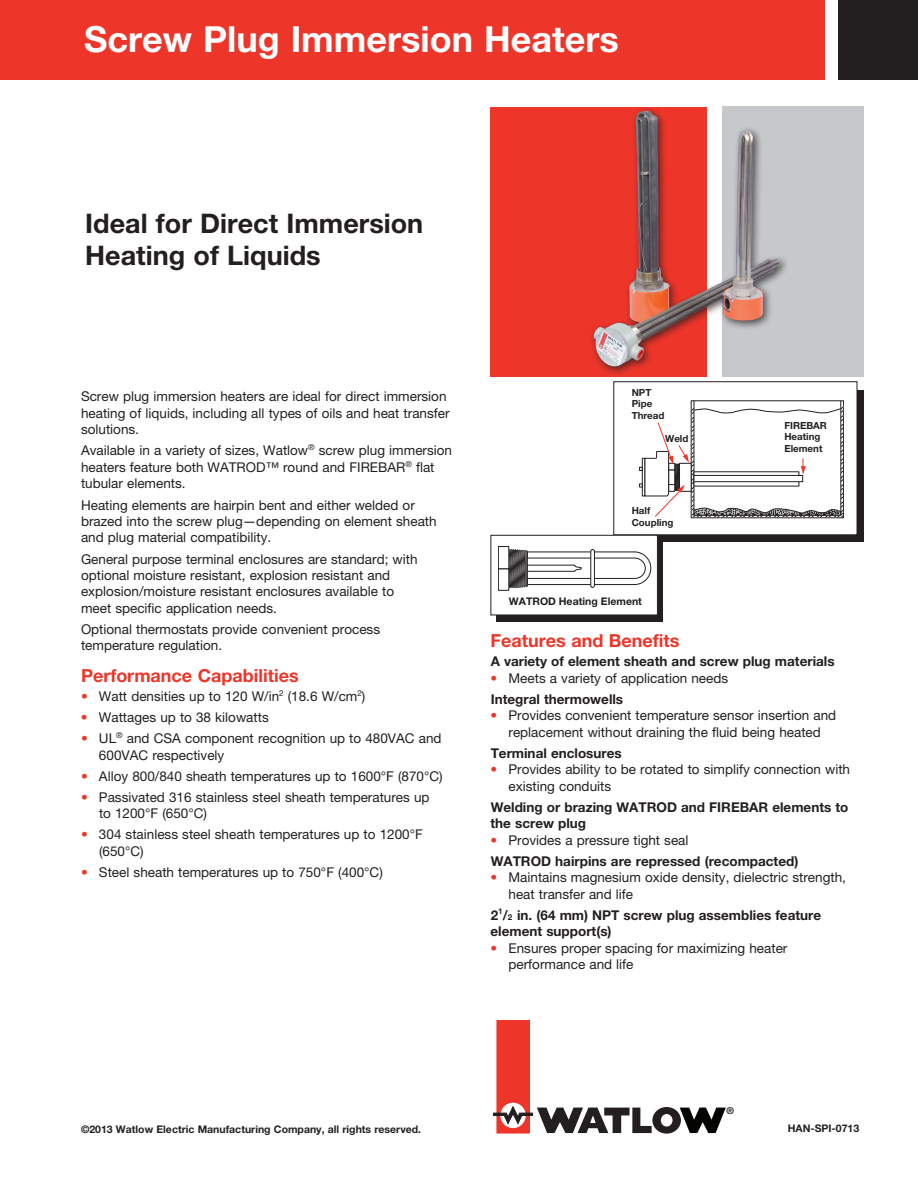
<style>
.page{position:relative;width:918px;height:1188px;background:#fff}
.page>*{position:absolute;margin:0;border:0;box-sizing:border-box;transform-origin:0 0}
.t1{font:700 36px "Helvetica Neue LT Std";color:#fff}
.t2{font:700 27px/32.4px "Helvetica Neue LT Std";color:#231f20}
.t3{font:700 18px "Helvetica Neue LT Std";color:#ee3529}
.t4{font:13.5px/16.5px "Helvetica Neue LT Std";color:#231f20}
.t5{font:700 13.5px/16.5px "Helvetica Neue LT Std";color:#231f20}
.t6{font:700 10.5px "Helvetica Neue LT Std";color:#231f20}
.t7{font:700 9.75px/11.7px "Helvetica Neue LT Std";color:#231f20}
.t8{font:700 9.45px "Helvetica Neue";color:#231f20}
.s1{color:#ee3529}
.s2{font-weight:700}
.s3{font-weight:400;color:#ee3529}
.s4{font-weight:400}
.s5{font-size:8.1px}
</style>
<div class="page">
<div style="left:722px;top:107px;width:142px;height:270px;background:#c7c8ca"></div>
<div style="left:490px;top:107px;width:217px;height:270px;background:#ee3529"></div>
<div style="left:0;top:0;width:825px;height:80px;background:#ee3529"></div>
<div style="left:838px;top:0;width:80px;height:80px;background:#231f20"></div>
<div style="left:497px;top:1020px;width:32px;height:113px;background:#ee3529"></div>
<div style="left:500px;top:1103px;width:26px;height:25px;background:#fff;border-radius:50%"></div>
<svg style="left:493px;top:1106px;width:233px;height:28px"></svg>
<div style="left:622px;top:390px;width:242px;height:152px;background:#231f20"></div>
<div style="left:614px;top:382px;width:243px;height:153px;background:#fff"></div>
<div style="left:613px;top:381px;width:244px;height:154px;border:1px solid #231f20"></div>
<div style="left:496px;top:543px;width:167px;height:79px;background:#231f20"></div>
<div style="left:491px;top:535px;width:166px;height:80px;background:#fff"></div>
<svg style="left:509px;top:548px;width:142px;height:41px"></svg>
<hr style="left:526px;top:550px;width:1px;height:37px;background:#231f20">
<div style="left:498px;top:546px;width:11px;height:23px;border:1px solid #231f20"></div>
<div style="left:498px;top:569px;width:11px;height:22px;border:1px solid #231f20"></div>
<hr style="left:591px;top:550px;width:3px;height:37px;background:#fff;border-radius:2px">
<div style="left:590px;top:549px;width:5px;height:39px;border:1px solid #231f20;border-radius:2px"></div>
<div style="left:490px;top:535px;width:168px;height:80px;border:1px solid #231f20"></div>
<svg style="left:639px;top:406px;width:205px;height:113px"></svg>
<div style="left:589px;top:106px;width:200px;height:270px;background:#231f20;opacity:.75"></div>
<img style="left:594px;top:111px;width:53px;height:256px">
<h1 class="t1" style="left:84px;top:17px;width:536px">Screw Plug Immersion Heaters</h1>
<h2 class="t2" style="left:85px;top:207px;width:340px">Ideal for Direct Immersion<br>Heating of Liquids</h2>
<p class="t4" style="left:81px;top:388px;width:370px">Screw plug immersion heaters are ideal for direct immersion heating of liquids, including all types of oils and heat transfer solutions.</p>
<p class="t4" style="left:81px;top:442px;width:373px">Available in a variety of sizes, Watlow<sup>®</sup> screw plug immersion heaters feature both WATROD™ round and FIREBAR<sup>®</sup> flat tubular elements.</p>
<p class="t4" style="left:81px;top:496px;width:357px">Heating elements are hairpin bent and either welded or brazed into the screw plug—depending on element sheath and plug material compatibility.</p>
<p class="t4" style="left:81px;top:550px;width:338px">General purpose terminal enclosures are standard; with optional moisture resistant, explosion resistant and explosion/moisture resistant enclosures available to meet specific application needs.</p>
<p class="t4" style="left:81px;top:621px;width:301px">Optional thermostats provide convenient process temperature regulation.</p>
<h3 class="t3" style="left:81px;top:664px;width:219px">Performance Capabilities</h3>
<p class="t4" style="left:81px;top:688px;width:286px"><span class="s1">•</span> Watt densities up to 120 W/in<sup>2</sup> (18.6 W/cm<sup>2</sup>)</p>
<p class="t4" style="left:81px;top:709px;width:189px"><span class="s1">•</span> Wattages up to 38 kilowatts</p>
<p class="t4" style="left:99px;top:730px;width:344px;text-indent:-18px"><span class="s1">•</span> UL<sup>®</sup> and CSA component recognition up to 480VAC and<br>600VAC respectively</p>
<p class="t4" style="left:81px;top:768px;width:363px"><span class="s1">•</span> Alloy 800/840 sheath temperatures up to 1600°F (870°C)</p>
<p class="t4" style="left:99px;top:789px;width:332px;text-indent:-18px"><span class="s1">•</span> Passivated 316 stainless steel sheath temperatures up to 1200°F (650°C)</p>
<p class="t4" style="left:99px;top:826px;width:325px;text-indent:-18px"><span class="s1">•</span> 304 stainless steel sheath temperatures up to 1200°F (650°C)</p>
<p class="t4" style="left:81px;top:864px;width:303px"><span class="s1">•</span> Steel sheath temperatures up to 750°F (400°C)</p>
<p class="t7" style="left:632px;top:386px;width:34px">NPT<br>Pipe<br>Thread</p>
<p class="t7" style="left:665px;top:432px;width:25px">Weld</p>
<p class="t7" style="left:632px;top:504px;width:43px">Half<br>Coupling</p>
<p class="t6" style="left:509px;top:594px;width:135px">WATROD Heating Element</p>
<p class="t7" style="left:784px;top:419px;width:44px">FIREBAR<br>Heating<br>Element</p>
<h3 class="t3" style="left:490px;top:629px;width:191px">Features and Benefits</h3>
<p class="t5" style="left:491px;top:653px;width:345px">A variety of element sheath and screw plug materials</p>
<p class="t4" style="left:490px;top:667px;width:239px;line-height:21px"><span class="s1">•</span> Meets a variety of application needs<br><span class="s2">Integral thermowells</span></p>
<p class="t4" style="left:490px;top:707px;width:347px;text-align:center"><span class="s1">•</span> Provides convenient temperature sensor insertion and replacement without draining the fluid being heated</p>
<p class="t5" style="left:491px;top:744px;width:133px">Terminal enclosures</p>
<p class="t4" style="left:509px;top:761px;width:343px;text-indent:-18px"><span class="s1">•</span> Provides ability to be rotated to simplify connection with existing conduits</p>
<p class="t5" style="left:490px;top:798px;width:360px">Welding or brazing WATROD and FIREBAR elements to the screw plug</p>
<p class="t5" style="left:490px;top:829px;width:309px;line-height:21px"><span class="s3">•</span> <span class="s4">Provides a pressure tight seal<br></span>WATROD hairpins are repressed (recompacted)</p>
<p class="t4" style="left:509px;top:869px;width:339px;text-indent:-18px"><span class="s1">•</span> Maintains magnesium oxide density, dielectric strength, heat transfer and life</p>
<p class="t5" style="left:490px;top:906px;width:332px">2<sup>1</sup>/<span class="s5">2</span> in. (64 mm) NPT screw plug assemblies feature element support(s)</p>
<p class="t4" style="left:509px;top:939px;width:280px;text-indent:-18px"><span class="s1">•</span> Ensures proper spacing for maximizing heater performance and life</p>
<p class="t8" style="left:727px;top:1103px;width:9px">®</p>
<p class="t6" style="left:81px;top:1123px;width:342px">©2013 Watlow Electric Manufacturing Company, all rights reserved.</p>
<p class="t6" style="left:788px;top:1122px;width:73px">HAN-SPI-0713</p>
</div>
